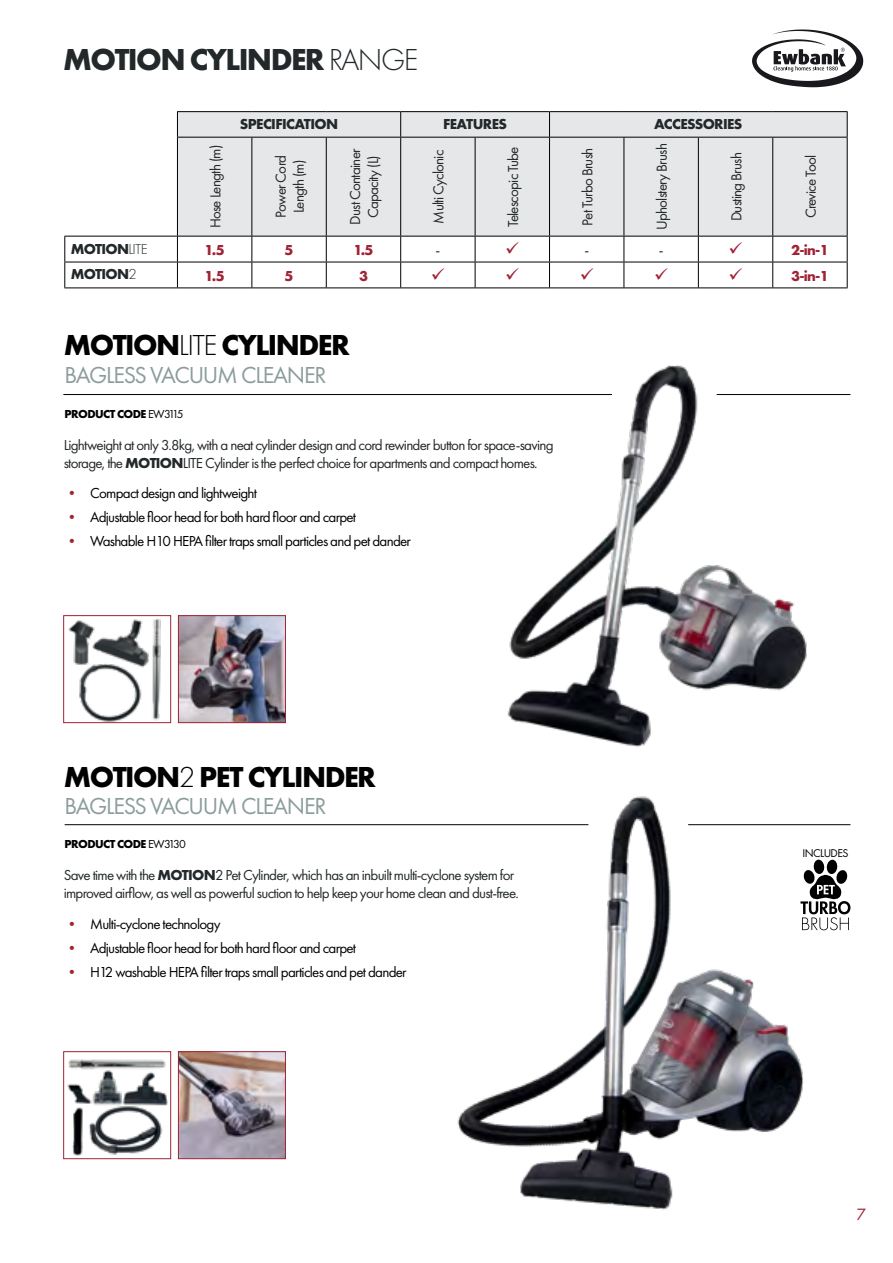
<style>
.page{position:relative;width:893px;height:1263px;background:#fff}
.page>*{position:absolute;margin:0;border:0;box-sizing:border-box;transform-origin:0 0}
.t1{font:700 31.5px "Futura PT";letter-spacing:-.05em;color:#23282a}
.t2{font:700 30px "Futura PT";letter-spacing:-.05em;color:#000}
.t3{font:24px "Futura PT";letter-spacing:-.05em;color:#8c9c9d}
.t4{font:16.95px "Futura PT";color:#a12236}
.t5{font:15px/18px "Futura PT";letter-spacing:-.05em;color:#23282a}
.t6{font:15px "Futura PT";letter-spacing:-.05em;color:#000}
.t7{font:700 15px "Futura PT";letter-spacing:-.04em;color:#23282a}
.t8{font:700 15px "Futura PT";color:#a12236}
.t9{font:700 12px "Futura PT";letter-spacing:-.05em;color:#000}
.t10{font:11.7px "Futura PT";letter-spacing:-.05em;color:#000}
.s1{font-weight:300}
.s2{font-weight:400}
.s3{font-weight:700}
.s4{font-weight:700;color:#a12236}
</style>
<div class="page">
<hr style="left:65px;top:824px;width:523px;height:1px;background:#000">
<img style="left:67px;top:1059px;width:101px;height:97px">
<div style="left:63px;top:1051px;width:108px;height:108px;border:1px solid #a12236"></div>
<img style="left:180px;top:1053px;width:104px;height:104px">
<div style="left:178px;top:1051px;width:108px;height:108px;border:1px solid #a12236"></div>
<img style="left:448px;top:796px;width:374px;height:414px">
<div style="left:178px;top:112px;width:669px;height:124px;background:#e6e7e8"></div>
<hr style="left:177px;top:111px;width:75px;height:1px;background:#000">
<svg style="left:177px;top:112px;width:1px;height:25px"></svg>
<hr style="left:252px;top:111px;width:74px;height:1px;background:#000">
<hr style="left:326px;top:111px;width:75px;height:1px;background:#000">
<hr style="left:401px;top:111px;width:74px;height:1px;background:#000">
<svg style="left:400px;top:112px;width:1px;height:25px"></svg>
<hr style="left:475px;top:111px;width:74px;height:1px;background:#000">
<hr style="left:549px;top:111px;width:75px;height:1px;background:#000">
<svg style="left:549px;top:112px;width:1px;height:25px"></svg>
<hr style="left:624px;top:111px;width:74px;height:1px;background:#000">
<hr style="left:698px;top:111px;width:75px;height:1px;background:#000">
<hr style="left:773px;top:111px;width:75px;height:1px;background:#000">
<svg style="left:847px;top:112px;width:1px;height:25px"></svg>
<hr style="left:177px;top:137px;width:75px;height:1px;background:#000">
<hr style="left:177px;top:138px;width:1px;height:98px;background:#000">
<hr style="left:252px;top:137px;width:74px;height:1px;background:#000">
<hr style="left:251px;top:138px;width:1px;height:98px;background:#000">
<hr style="left:326px;top:137px;width:75px;height:1px;background:#000">
<hr style="left:326px;top:138px;width:1px;height:98px;background:#000">
<hr style="left:401px;top:137px;width:74px;height:1px;background:#000">
<hr style="left:400px;top:138px;width:1px;height:98px;background:#000">
<hr style="left:475px;top:137px;width:74px;height:1px;background:#000">
<hr style="left:475px;top:138px;width:1px;height:98px;background:#000">
<hr style="left:549px;top:137px;width:75px;height:1px;background:#000">
<hr style="left:549px;top:138px;width:1px;height:98px;background:#000">
<hr style="left:624px;top:137px;width:74px;height:1px;background:#000">
<hr style="left:624px;top:138px;width:1px;height:98px;background:#000">
<hr style="left:698px;top:137px;width:75px;height:1px;background:#000">
<hr style="left:698px;top:138px;width:1px;height:98px;background:#000">
<hr style="left:773px;top:137px;width:75px;height:1px;background:#000">
<hr style="left:772px;top:138px;width:1px;height:98px;background:#000">
<hr style="left:847px;top:138px;width:1px;height:98px;background:#000">
<hr style="left:64px;top:236px;width:113px;height:1px;background:#000">
<hr style="left:177px;top:236px;width:75px;height:1px;background:#000">
<hr style="left:252px;top:236px;width:74px;height:1px;background:#000">
<hr style="left:326px;top:236px;width:75px;height:1px;background:#000">
<hr style="left:401px;top:236px;width:74px;height:1px;background:#000">
<hr style="left:475px;top:236px;width:74px;height:1px;background:#000">
<hr style="left:549px;top:236px;width:75px;height:1px;background:#000">
<hr style="left:624px;top:236px;width:74px;height:1px;background:#000">
<hr style="left:698px;top:236px;width:75px;height:1px;background:#000">
<hr style="left:773px;top:236px;width:75px;height:1px;background:#000">
<hr style="left:64px;top:262px;width:113px;height:1px;background:#000">
<svg style="left:64px;top:236px;width:1px;height:51px"></svg>
<hr style="left:177px;top:262px;width:75px;height:1px;background:#000">
<svg style="left:177px;top:236px;width:1px;height:51px"></svg>
<hr style="left:252px;top:262px;width:74px;height:1px;background:#000">
<svg style="left:251px;top:236px;width:1px;height:51px"></svg>
<hr style="left:326px;top:262px;width:75px;height:1px;background:#000">
<svg style="left:326px;top:236px;width:1px;height:51px"></svg>
<hr style="left:401px;top:262px;width:74px;height:1px;background:#000">
<svg style="left:400px;top:236px;width:1px;height:51px"></svg>
<hr style="left:475px;top:262px;width:74px;height:1px;background:#000">
<svg style="left:475px;top:236px;width:1px;height:51px"></svg>
<hr style="left:549px;top:262px;width:75px;height:1px;background:#000">
<svg style="left:549px;top:236px;width:1px;height:51px"></svg>
<hr style="left:624px;top:262px;width:74px;height:1px;background:#000">
<svg style="left:624px;top:236px;width:1px;height:51px"></svg>
<hr style="left:698px;top:262px;width:75px;height:1px;background:#000">
<svg style="left:698px;top:236px;width:1px;height:51px"></svg>
<hr style="left:773px;top:262px;width:75px;height:1px;background:#000">
<svg style="left:772px;top:236px;width:1px;height:51px"></svg>
<svg style="left:847px;top:236px;width:1px;height:51px"></svg>
<hr style="left:64px;top:287px;width:113px;height:1px;background:#000">
<hr style="left:177px;top:287px;width:75px;height:1px;background:#000">
<hr style="left:252px;top:287px;width:74px;height:1px;background:#000">
<hr style="left:326px;top:287px;width:75px;height:1px;background:#000">
<hr style="left:401px;top:287px;width:74px;height:1px;background:#000">
<hr style="left:475px;top:287px;width:74px;height:1px;background:#000">
<hr style="left:549px;top:287px;width:75px;height:1px;background:#000">
<hr style="left:624px;top:287px;width:74px;height:1px;background:#000">
<hr style="left:698px;top:287px;width:75px;height:1px;background:#000">
<hr style="left:773px;top:287px;width:75px;height:1px;background:#000">
<hr style="left:63px;top:394px;width:549px;height:1px;background:#000">
<img style="left:68px;top:619px;width:93px;height:102px">
<div style="left:63px;top:615px;width:108px;height:108px;border:1px solid #a12236"></div>
<img style="left:180px;top:617px;width:104px;height:104px">
<div style="left:178px;top:615px;width:108px;height:108px;border:1px solid #a12236"></div>
<img style="left:507px;top:365px;width:300px;height:382px">
<hr style="left:717px;top:394px;width:133px;height:1px;background:#000">
<hr style="left:688px;top:824px;width:162px;height:1px;background:#000">
<svg style="left:800px;top:859px;width:50px;height:71px"></svg>
<svg style="left:752px;top:30px;width:111px;height:57px"></svg>
<h1 class="t1" style="left:63px;top:40px;width:357px">MOTION CYLINDER <span class="s1">RANGE</span></h1>
<p class="t7" style="left:240px;top:114px;width:100px">SPECIFICATION</p>
<p class="t7" style="left:443px;top:114px;width:65px">FEATURES</p>
<p class="t7" style="left:654px;top:114px;width:90px">ACCESSORIES</p>
<p class="t5" style="left:206px;top:228px;width:85px;rotate:-90deg">Hose Length (m)</p>
<p class="t5" style="left:272px;top:218px;width:64px;text-align:center;rotate:-90deg">Power Cord<br>Length (m)</p>
<p class="t5" style="left:346px;top:225px;width:78px;text-align:center;rotate:-90deg">Dust Container<br>Capacity (L)</p>
<p class="t5" style="left:430px;top:224px;width:76px;rotate:-90deg">Multi Cyclonic</p>
<p class="t5" style="left:504px;top:227px;width:82px;rotate:-90deg">Telescopic Tube</p>
<p class="t5" style="left:578px;top:226px;width:79px;rotate:-90deg">Pet Turbo Brush</p>
<p class="t5" style="left:653px;top:230px;width:88px;rotate:-90deg">Upholstery Brush</p>
<p class="t5" style="left:727px;top:221px;width:71px;rotate:-90deg">Dusting Brush</p>
<p class="t5" style="left:802px;top:218px;width:65px;rotate:-90deg">Crevice Tool</p>
<p class="t7" style="left:71px;top:239px;width:78px">MOTION<span class="s1">LITE</span></p>
<p class="t8" style="left:205px;top:240px;width:22px">1.5</p>
<p class="t8" style="left:285px;top:240px;width:10px">5</p>
<p class="t8" style="left:353px;top:240px;width:22px">1.5</p>
<p class="t5" style="left:435px;top:241px;width:6px">-</p>
<p class="t5" style="left:584px;top:241px;width:6px">-</p>
<p class="t5" style="left:659px;top:241px;width:6px">-</p>
<p class="t8" style="left:791px;top:240px;width:39px">2-in-1</p>
<p class="t7" style="left:71px;top:265px;width:67px">MOTION<span class="s1">2</span></p>
<p class="t8" style="left:205px;top:266px;width:22px">1.5</p>
<p class="t8" style="left:285px;top:266px;width:10px">5</p>
<p class="t8" style="left:359px;top:266px;width:10px">3</p>
<p class="t8" style="left:791px;top:266px;width:39px">3-in-1</p>
<h2 class="t2" style="left:64px;top:326px;width:288px">MOTION<span class="s1">LITE</span> CYLINDER</h2>
<h3 class="t3" style="left:64px;top:360px;width:264px">BAGLESS VACUUM CLEANER</h3>
<p class="t9" style="left:65px;top:406px;width:120px">PRODUCT CODE <span class="s2">EW3115</span></p>
<p class="t5" style="left:64px;top:436px;width:491px">Lightweight at only 3.8kg, with a neat cylinder design and cord rewinder button for space-saving storage, the <span class="s3">MOTION</span>LITE Cylinder is the perfect choice for apartments and compact homes.</p>
<p class="t6" style="left:65px;top:484px;width:194px"><span class="s4">•</span> Compact design and lightweight</p>
<p class="t6" style="left:65px;top:508px;width:293px"><span class="s4">•</span> Adjustable floor head for both hard floor and carpet</p>
<p class="t6" style="left:65px;top:532px;width:348px"><span class="s4">•</span> Washable H10 HEPA filter traps small particles and pet dander</p>
<h2 class="t2" style="left:64px;top:757px;width:314px">MOTION<span class="s1">2</span> PET CYLINDER</h2>
<h3 class="t3" style="left:64px;top:792px;width:264px">BAGLESS VACUUM CLEANER</h3>
<p class="t9" style="left:65px;top:836px;width:123px">PRODUCT CODE <span class="s2">EW3130</span></p>
<p class="t5" style="left:64px;top:866px;width:457px">Save time with the <span class="s3">MOTION</span>2 Pet Cylinder, which has an inbuilt multi-cyclone system for improved airflow, as well as powerful suction to help keep your home clean and dust-free.</p>
<p class="t6" style="left:65px;top:915px;width:157px"><span class="s4">•</span> Multi-cyclone technology</p>
<p class="t6" style="left:65px;top:939px;width:293px"><span class="s4">•</span> Adjustable floor head for both hard floor and carpet</p>
<p class="t6" style="left:65px;top:963px;width:344px"><span class="s4">•</span> H12 washable HEPA filter traps small particles and pet dander</p>
<p class="t10" style="left:802px;top:846px;width:48px">INCLUDES</p>
<p class="t4" style="left:856px;top:1204px;width:11px">7</p>
</div>
